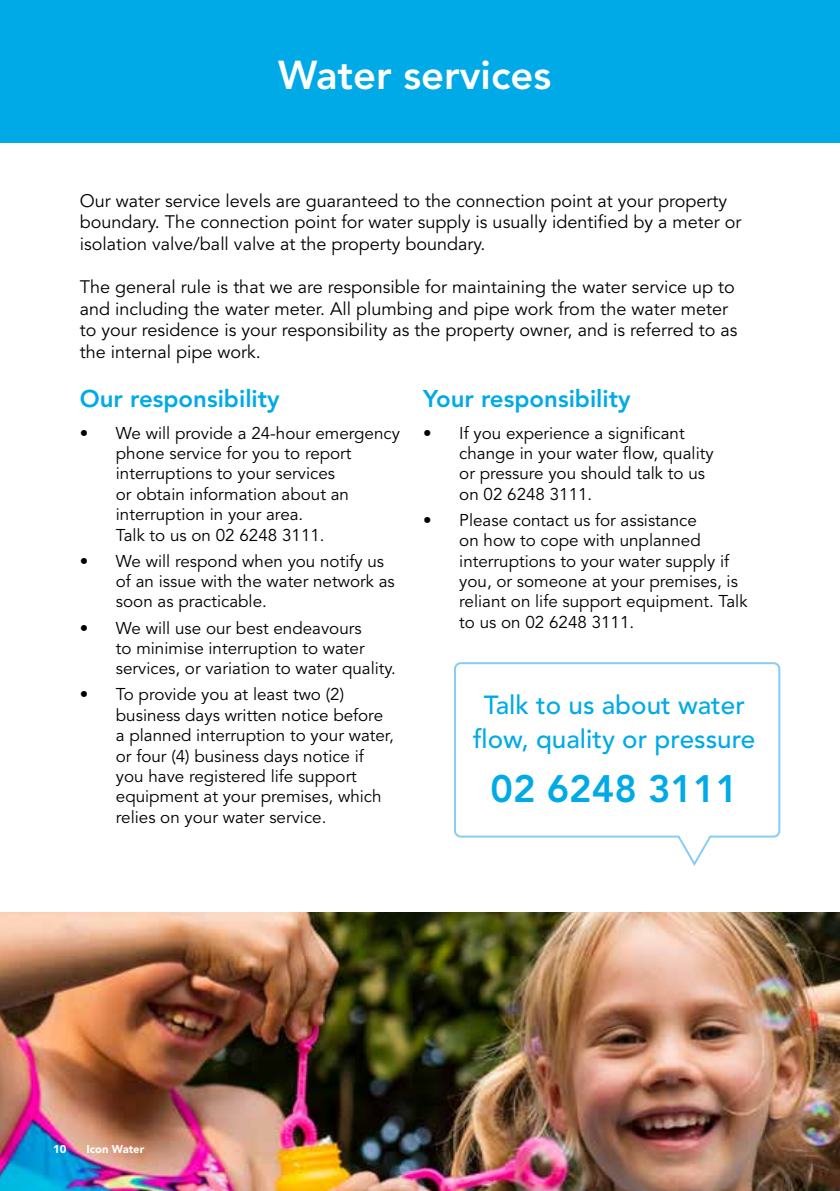
<style>
.page{position:relative;width:840px;height:1191px;background:#fff}
.page>*{position:absolute;margin:0;border:0;box-sizing:border-box;transform-origin:0 0}
.t1{font:800 40px "Avenir LT Std";color:#fff}
.t2{font:800 38px "Avenir LT Std";color:#00aae7}
.t3{font:500 26px/34px "Avenir LT Std";color:#00aae7;text-align:center}
.t4{font:800 24px "Avenir LT Std";color:#00aae7}
.t5{font:18px/21.6px "Avenir LT Std";color:#000}
.t6{font:17px/20.4px "Avenir LT Std";color:#000}
.t7{font:900 11.2px "Avenir LT Std";color:#fff}
</style>
<div class="page">
<div style="left:0;top:0;width:839px;height:142px;background:#00aae7"></div>
<img style="left:0;top:912px;width:839px;height:279px">
<div style="left:454px;top:662px;width:325px;height:175px;border:2px solid #87cdf1;border-radius:6px"></div>
<svg style="left:675px;top:834px;width:38px;height:32px"></svg>
<h1 class="t1" style="left:278px;top:52px;width:274px">Water services</h1>
<p class="t5" style="left:80px;top:190px;width:662px">Our water service levels are guaranteed to the connection point at your property boundary. The connection point for water supply is usually identified by a meter or isolation valve/ball valve at the property boundary.</p>
<p class="t5" style="left:80px;top:276px;width:658px">The general rule is that we are responsible for maintaining the water service up to and including the water meter. All plumbing and pipe work from the water meter to your residence is your responsibility as the property owner, and is referred to as the internal pipe work.</p>
<h3 class="t4" style="left:80px;top:384px;width:201px">Our responsibility</h3>
<p class="t6" style="left:116px;top:423px;width:285px;text-indent:-36px">• We will provide a 24-hour emergency phone service for you to report interruptions to your services<br>or obtain information about an interruption in your area.<br>Talk to us on 02 6248 3111.</p>
<p class="t6" style="left:116px;top:551px;width:280px;text-indent:-36px">• We will respond when you notify us of an issue with the water network as soon as practicable.</p>
<p class="t6" style="left:116px;top:618px;width:281px;text-indent:-36px">• We will use our best endeavours<br>to minimise interruption to water services, or variation to water quality.</p>
<p class="t6" style="left:116px;top:685px;width:279px;text-indent:-36px">• To provide you at least two (2) business days written notice before a planned interruption to your water, or four (4) business days notice if you have registered life support equipment at your premises, which relies on your water service.</p>
<h3 class="t4" style="left:423px;top:384px;width:209px">Your responsibility</h3>
<p class="t6" style="left:459px;top:423px;width:256px;text-indent:-36px">• If you experience a significant change in your water flow, quality or pressure you should talk to us on 02 6248 3111.</p>
<p class="t6" style="left:459px;top:510px;width:289px;text-indent:-36px">• Please contact us for assistance<br>on how to cope with unplanned interruptions to your water supply if you, or someone at your premises, is reliant on life support equipment. Talk to us on 02 6248 3111.</p>
<h3 class="t3" style="left:473px;top:688px;width:283px">Talk to us about water flow, quality or pressure</h3>
<h2 class="t2" style="left:490px;top:766px;width:249px">02 6248 3111</h2>
<p class="t7" style="left:53px;top:1142px;width:15px">10</p>
<p class="t7" style="left:87px;top:1142px;width:59px">Icon Water</p>
</div>
